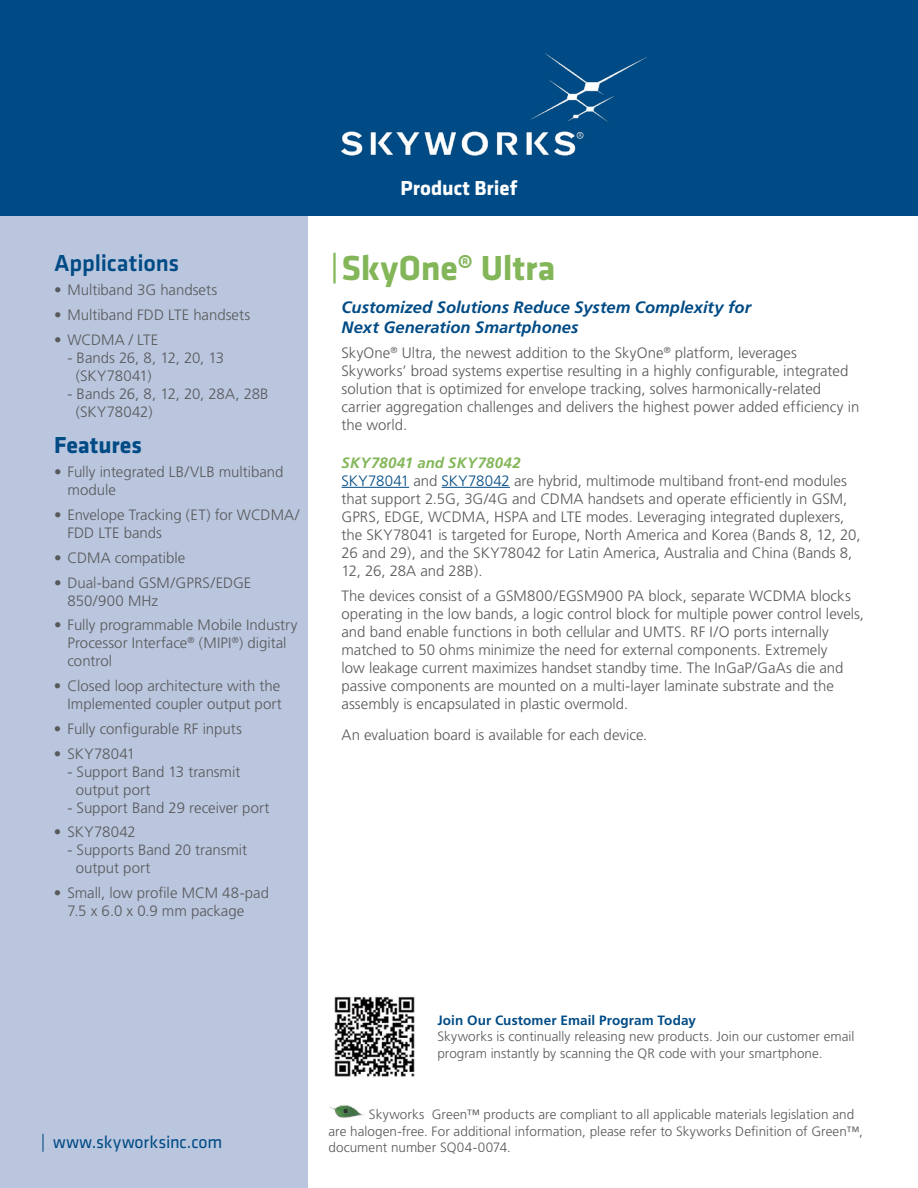
<style>
.page{position:relative;width:918px;height:1188px;background:#fff}
.page>*{position:absolute;margin:0;border:0;box-sizing:border-box;transform-origin:0 0}
.t1{font:700 36px "Klavika";letter-spacing:-.01em;color:#83b659}
.t2{font:500 24px "Klavika";letter-spacing:-.005em;color:#004b85}
.t3{font:700 24px "Klavika";letter-spacing:-.005em;color:#004b85}
.t4{font:700 21px "Klavika";color:#fff}
.t5{font:18px "Klavika";color:#004b85}
.t6{font:italic 700 16.5px/19.8px "Frutiger";color:#004b85}
.t7{font:300 15px/18px "Frutiger";color:#58595b}
.t8{font:300 15px "Frutiger";letter-spacing:.02em;color:#58595b}
.t9{font:300 13.5px/16.2px "Frutiger";letter-spacing:.005em;color:#58595b}
.t10{font:700 13.5px "Frutiger";letter-spacing:.01em;color:#004b85}
.s1{font-weight:700;font-style:italic;color:#83b659}
.s2{color:#004b85}
</style>
<div class="page">
<div style="left:0;top:191px;width:307px;height:997px;background:#bac6de"></div>
<div style="left:0;top:0;width:918px;height:216px;background:#004b85"></div>
<img style="left:342px;top:54px;width:305px;height:102px">
<hr style="left:342px;top:487px;width:67px;height:1px;background:#004b85">
<hr style="left:442px;top:487px;width:68px;height:1px;background:#004b85">
<hr style="left:333px;top:253px;width:3px;height:30px;background:#83b659">
<img style="left:329px;top:1105px;width:35px;height:13px">
<img style="left:334px;top:996px;width:81px;height:81px">
<h2 class="t2" style="left:54px;top:250px;width:127px">Applications</h2>
<p class="t7" style="left:54px;top:281px;width:165px">• Multiband 3G handsets</p>
<p class="t7" style="left:54px;top:306px;width:198px">• Multiband FDD LTE handsets</p>
<p class="t7" style="left:54px;top:331px;width:106px">• WCDMA / LTE</p>
<p class="t7" style="left:76px;top:349px;width:150px;text-indent:-8px">- Bands 26, 8, 12, 20, 13 (SKY78041)</p>
<p class="t7" style="left:76px;top:385px;width:194px;text-indent:-8px">- Bands 26, 8, 12, 20, 28A, 28B (SKY78042)</p>
<h2 class="t3" style="left:54px;top:431px;width:89px">Features</h2>
<p class="t7" style="left:68px;top:463px;width:217px;text-indent:-14px">• Fully integrated LB/VLB multiband module</p>
<p class="t7" style="left:68px;top:506px;width:233px;text-indent:-14px">• Envelope Tracking (ET) for WCDMA/<br>FDD LTE bands</p>
<p class="t7" style="left:54px;top:549px;width:133px">• CDMA compatible</p>
<p class="t7" style="left:68px;top:573px;width:185px;text-indent:-14px">• Dual-band GSM/GPRS/EDGE<br>850/900 MHz</p>
<p class="t7" style="left:67px;top:616px;width:231px;text-indent:-13px">• Fully programmable Mobile Industry<br>Processor Interface<sup>®</sup> (MIPI<sup>®</sup>) digital control</p>
<p class="t7" style="left:54px;top:677px;width:229px;text-align:right">• Closed loop architecture with the<br>Implemented coupler output port</p>
<p class="t7" style="left:54px;top:720px;width:189px">• Fully configurable RF inputs</p>
<p class="t8" style="left:54px;top:745px;width:83px">• SKY78041</p>
<p class="t7" style="left:76px;top:762px;width:166px;text-indent:-8px">- Support Band 13 transmit output port</p>
<p class="t7" style="left:67px;top:798px;width:204px">- Support Band 29 receiver port</p>
<p class="t8" style="left:54px;top:824px;width:83px">• SKY78042</p>
<p class="t7" style="left:76px;top:841px;width:173px;text-indent:-8px">- Supports Band 20 transmit output port</p>
<p class="t7" style="left:67px;top:884px;width:203px;text-indent:-14px">• Small, low profile MCM 48-pad<br>7.5 x 6.0 x 0.9 mm package</p>
<h3 class="t4" style="left:400px;top:177px;width:119px">Product Brief</h3>
<h1 class="t1" style="left:342px;top:248px;width:215px">SkyOne® Ultra</h1>
<p class="t6" style="left:342px;top:297px;width:411px">Customized Solutions Reduce System Complexity for<br>Next Generation Smartphones</p>
<p class="t7" style="left:342px;top:343px;width:519px">SkyOne<sup>®</sup> Ultra, the newest addition to the SkyOne<sup>®</sup> platform, leverages Skyworks’ broad systems expertise resulting in a highly configurable, integrated solution that is optimized for envelope tracking, solves harmonically-related carrier aggregation challenges and delivers the highest power added efficiency in the world.</p>
<p class="t7" style="left:342px;top:454px;width:520px"><span class="s1">SKY78041 and SKY78042<br></span><span class="s2">SKY78041</span> and <span class="s2">SKY78042</span> are hybrid, multimode multiband front-end modules that support 2.5G, 3G/4G and CDMA handsets and operate efficiently in GSM, GPRS, EDGE, WCDMA, HSPA and LTE modes. Leveraging integrated duplexers, the SKY78041 is targeted for Europe, North America and Korea (Bands 8, 12, 20, 26 and 29), and the SKY78042 for Latin America, Australia and China (Bands 8, 12, 26, 28A and 28B).</p>
<p class="t7" style="left:342px;top:586px;width:524px">The devices consist of a GSM800/EGSM900 PA block, separate WCDMA blocks operating in the low bands, a logic control block for multiple power control levels, and band enable functions in both cellular and UMTS. RF I/O ports internally matched to 50 ohms minimize the need for external components. Extremely<br>low leakage current maximizes handset standby time. The InGaP/GaAs die and passive components are mounted on a multi-layer laminate substrate and the assembly is encapsulated in plastic overmold.</p>
<p class="t7" style="left:342px;top:726px;width:307px">An evaluation board is available for each device.</p>
<p class="t5" style="left:41px;top:1132px;width:183px">| www.skyworksinc.com</p>
<p class="t10" style="left:437px;top:1013px;width:260px">Join Our Customer Email Program Today</p>
<p class="t9" style="left:437px;top:1029px;width:419px">Skyworks is continually releasing new products. Join our customer email program instantly by scanning the QR code with your smartphone.</p>
<p class="t9" style="left:328px;top:1107px;width:536px;text-indent:40px">Skyworks Green™ products are compliant to all applicable materials legislation and are halogen-free. For additional information, please refer to Skyworks Definition of Green™, document number SQ04-0074.</p>
</div>
